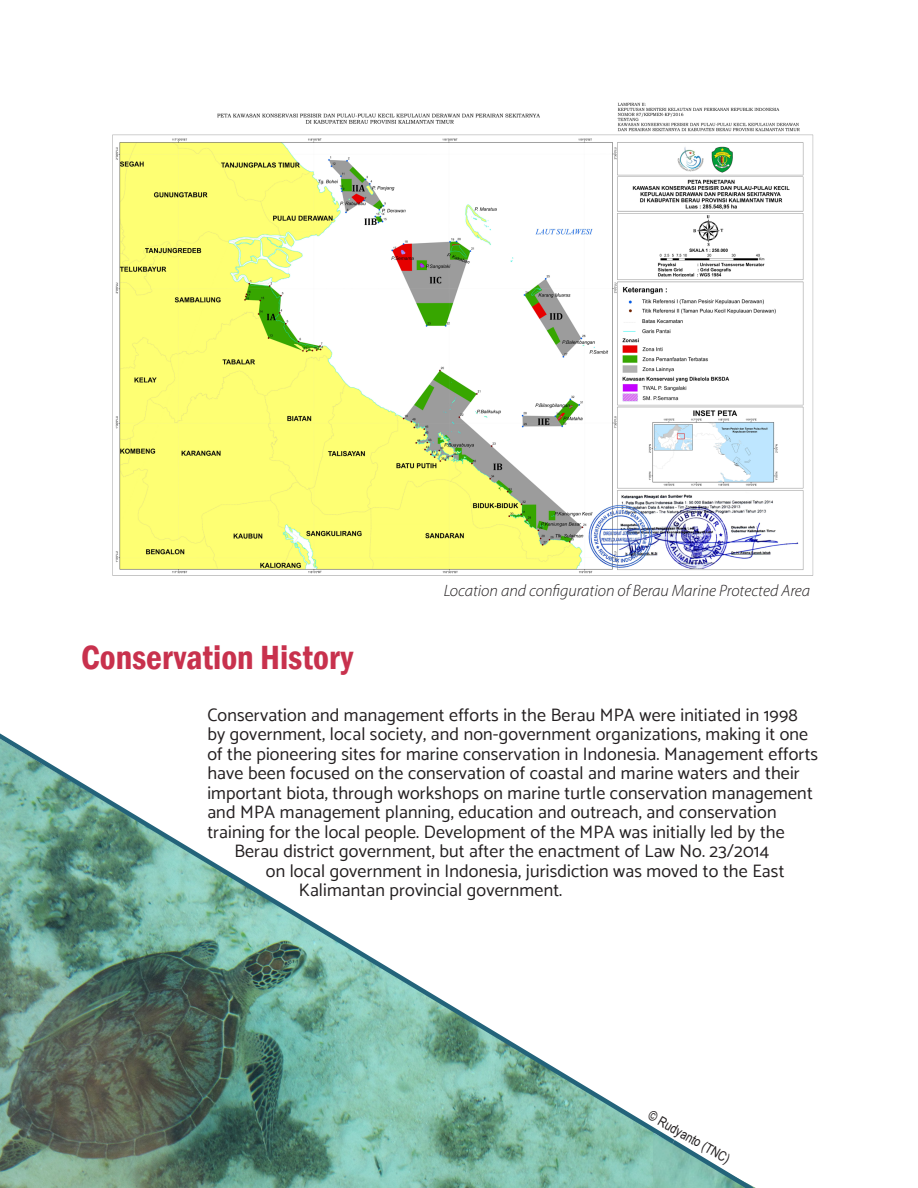
<style>
.page{position:relative;width:918px;height:1188px;background:#fff}
.page>*{position:absolute;margin:0;border:0;box-sizing:border-box;transform-origin:0 0}
.t1{font:600 condensed 34.5px "Franklin Gothic";color:#c8314d}
.t2{font:18px "Catamaran";letter-spacing:.01em;color:#231f20}
.t3{font:italic 300 16.5px "Myriad Pro";color:#231f20}
.t4{font:13.5px "Arial Narrow";color:#231f20}
</style>
<div class="page">
<img style="left:0;top:1148px;width:653px;height:40px">
<img style="left:112px;top:102px;width:702px;height:474px">
<svg style="left:667px;top:1143px;width:89px;height:45px"></svg>
<svg style="left:0;top:733px;width:680px;height:415px"></svg>
<p class="t1" style="left:81px;top:635px;width:274px">Conservation History</p>
<p class="t3" style="left:444px;top:582px;width:368px">Location and configuration of Berau Marine Protected Area</p>
<p class="t2" style="left:207px;top:704px;width:592px">Conservation and management efforts in the Berau MPA were initiated in 1998</p>
<p class="t2" style="left:207px;top:724px;width:602px">by government, local society, and non-government organizations, making it one</p>
<p class="t2" style="left:207px;top:743px;width:612px">of the pioneering sites for marine conservation in Indonesia. Management efforts</p>
<p class="t2" style="left:207px;top:763px;width:594px">have been focused on the conservation of coastal and marine waters and their</p>
<p class="t2" style="left:207px;top:782px;width:607px">important biota, through workshops on marine turtle conservation management</p>
<p class="t2" style="left:207px;top:802px;width:571px">and MPA management planning, education and outreach, and conservation</p>
<p class="t2" style="left:207px;top:821px;width:579px">training for the local people. Development of the MPA was initially led by the</p>
<p class="t2" style="left:234px;top:841px;width:536px">Berau district government, but after the enactment of Law No. 23/2014</p>
<p class="t2" style="left:266px;top:860px;width:520px">on local government in Indonesia, jurisdiction was moved to the East</p>
<p class="t2" style="left:299px;top:880px;width:265px">Kalimantan provincial government.</p>
<p class="t4" style="left:655px;top:1105px;width:93px;rotate:30deg">© Rudyanto (TNC)</p>
</div>
